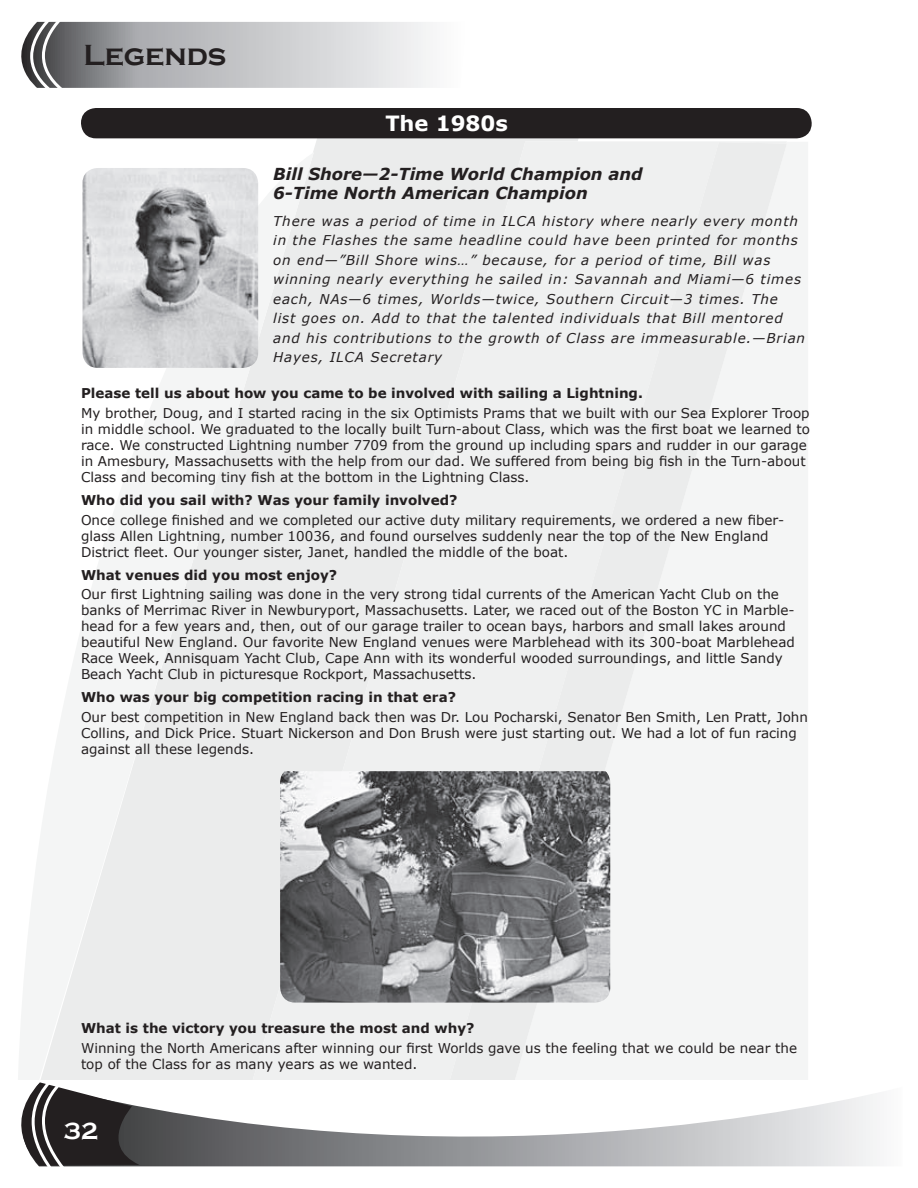
<style>
.page{position:relative;width:918px;height:1188px;background:#fff}
.page>*{position:absolute;margin:0;border:0;box-sizing:border-box;transform-origin:0 0}
.t1{font:700 30px "Copperplate Gothic";color:#231f20}
.t2{font:700 24px "Copperplate Gothic";color:#fff}
.t3{font:700 21px "Verdana";color:#fff}
.t4{font:italic 700 16.5px/19.8px "Verdana";color:#231f20}
.t5{font:13.5px/16px "Verdana";color:#231f20}
.t6{font:italic 13.5px/19.5px "Verdana";letter-spacing:.06em;color:#231f20}
.t7{font:700 13.5px "Verdana";color:#231f20}
</style>
<div class="page">
<div style="left:787px;top:142px;width:21px;height:938px;background:#f4f5f5"></div>
<div style="left:313px;top:141px;width:473px;height:939px;background:#ebecec"></div>
<svg style="left:18px;top:152px;width:296px;height:928px;fill:#eff0f0"></svg>
<div style="left:450px;top:142px;width:337px;height:938px;background:#eff0f0"></div>
<svg style="left:139px;top:1093px;width:738px;height:74px"></svg>
<svg style="left:21px;top:1082px;width:118px;height:85px"></svg>
<svg style="left:21px;top:21px;width:409px;height:67px;background:#b9babc"></svg>
<img style="left:280px;top:771px;width:330px;height:232px">
<img style="left:82px;top:168px;width:176px;height:200px;border-radius:15px">
<div style="left:81px;top:108px;width:731px;height:30px;background:#231f20;border-radius:15px"></div>
<h1 class="t1" style="left:83px;top:39px;width:144px">Legends</h1>
<h3 class="t3" style="left:385px;top:110px;width:124px">The 1980s</h3>
<p class="t4" style="left:273px;top:163px;width:371px">Bill Shore—2-Time World Champion and<br>6-Time North American Champion</p>
<p class="t6" style="left:273px;top:211px;width:534px">There was a period of time in ILCA history where nearly every month in the Flashes the same headline could have been printed for months on end—”Bill Shore wins…” because, for a period of time, Bill was winning nearly everything he sailed in: Savannah and Miami—6 times each, NAs—6 times, Worlds—twice, Southern Circuit—3 times. The<br>list goes on. Add to that the talented individuals that Bill mentored and his contributions to the growth of Class are immeasurable.—Brian Hayes, ILCA Secretary</p>
<p class="t7" style="left:81px;top:385px;width:563px">Please tell us about how you came to be involved with sailing a Lightning.</p>
<p class="t5" style="left:81px;top:405px;width:731px">My brother, Doug, and I started racing in the six Optimists Prams that we built with our Sea Explorer Troop in middle school. We graduated to the locally built Turn-about Class, which was the first boat we learned to race. We constructed Lightning number 7709 from the ground up including spars and rudder in our garage in Amesbury, Massachusetts with the help from our dad. We suffered from being big fish in the Turn-about Class and becoming tiny fish at the bottom in the Lightning Class.</p>
<p class="t7" style="left:81px;top:492px;width:378px">Who did you sail with? Was your family involved?</p>
<p class="t5" style="left:81px;top:511px;width:705px">Once college finished and we completed our active duty military requirements, we ordered a new fiber&shy;glass Allen Lightning, number 10036, and found ourselves suddenly near the top of the New England<br>District fleet. Our younger sister, Janet, handled the middle of the boat.</p>
<p class="t7" style="left:81px;top:566px;width:258px">What venues did you most enjoy?</p>
<p class="t5" style="left:81px;top:586px;width:715px">Our first Lightning sailing was done in the very strong tidal currents of the American Yacht Club on the banks of Merrimac River in Newburyport, Massachusetts. Later, we raced out of the Boston YC in Marble&shy;head for a few years and, then, out of our garage trailer to ocean bays, harbors and small lakes around beautiful New England. Our favorite New England venues were Marblehead with its 300-boat Marblehead Race Week, Annisquam Yacht Club, Cape Ann with its wonderful wooded surroundings, and little Sandy Beach Yacht Club in picturesque Rockport, Massachusetts.</p>
<p class="t7" style="left:81px;top:689px;width:377px">Who was your big competition racing in that era?</p>
<p class="t5" style="left:81px;top:708px;width:729px">Our best competition in New England back then was Dr. Lou Pocharski, Senator Ben Smith, Len Pratt, John<br>Collins, and Dick Price. Stuart Nickerson and Don Brush were just starting out. We had a lot of fun racing against all these legends.</p>
<p class="t7" style="left:81px;top:1020px;width:395px">What is the victory you treasure the most and why?</p>
<p class="t5" style="left:81px;top:1040px;width:718px">Winning the North Americans after winning our first Worlds gave us the feeling that we could be near the top of the Class for as many years as we wanted.</p>
<h2 class="t2" style="left:64px;top:1120px;width:44px">323232</h2>
</div>
